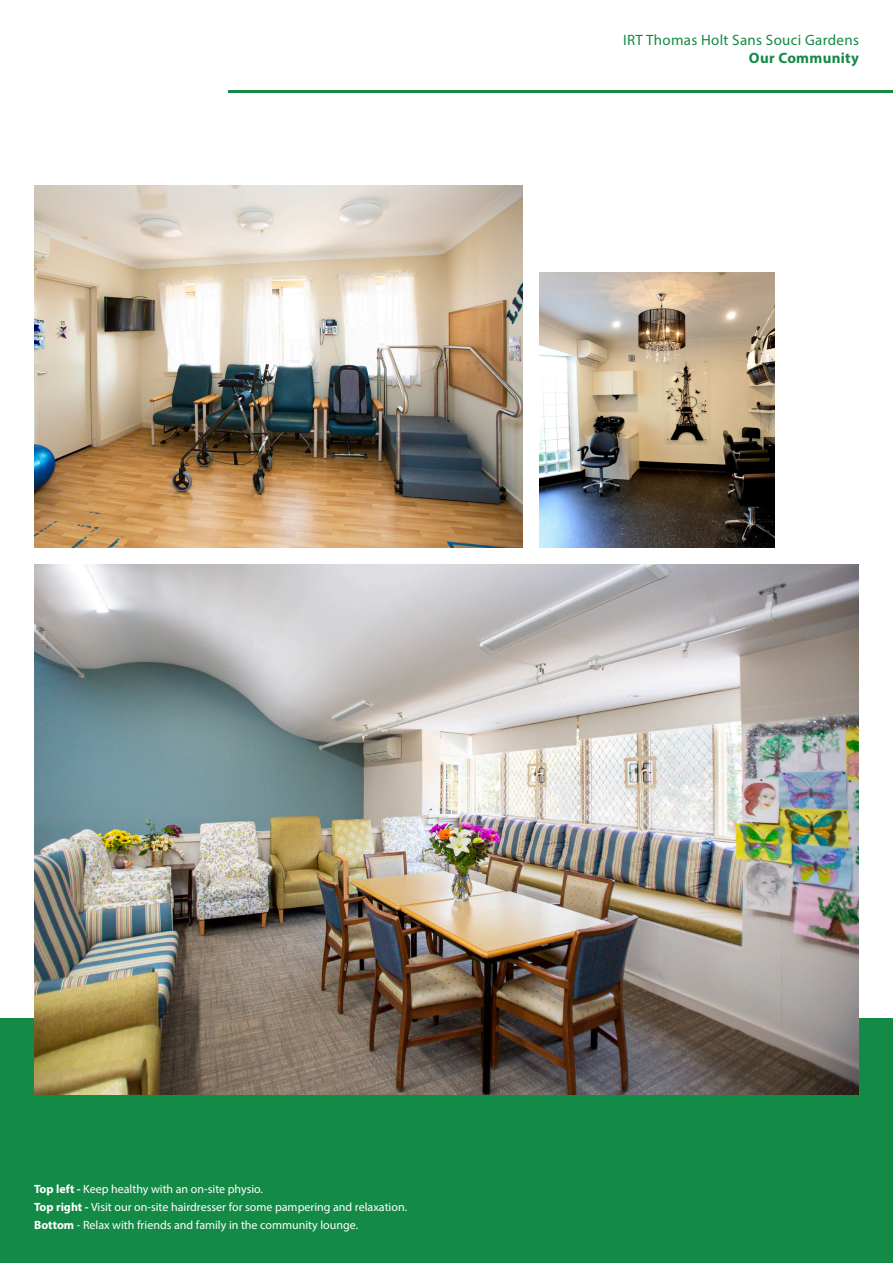
<style>
.page{position:relative;width:893px;height:1263px;background:#fff}
.page>*{position:absolute;margin:0;border:0;box-sizing:border-box;transform-origin:0 0}
.t1{font:15px "Myriad Pro";letter-spacing:.02em;color:#138a45}
.t2{font:700 15px "Myriad Pro";letter-spacing:.02em;color:#138a45}
.t3{font:12px/18px "Myriad Pro";color:#fff}
.s1{font-weight:700}
</style>
<div class="page">
<div style="left:0;top:1019px;width:893px;height:244px;background:#138a45"></div>
<img style="left:34px;top:564px;width:825px;height:530px">
<img style="left:34px;top:185px;width:488px;height:362px">
<img style="left:539px;top:273px;width:236px;height:274px">
<hr style="left:228px;top:91px;width:665px;height:2px;background:#138a45">
<p class="t1" style="left:623px;top:31px;width:237px">IRT Thomas Holt Sans Souci Gardens</p>
<p class="t2" style="left:749px;top:48px;width:112px">Our Community</p>
<p class="t3" style="left:34px;top:1180px;width:375px"><span class="s1">Top left -</span> Keep healthy with an on-site physio.<br><span class="s1">Top right -</span> Visit our on-site hairdresser for some pampering and relaxation.<br><span class="s1">Bottom</span> - Relax with friends and family in the community lounge.</p>
</div>
